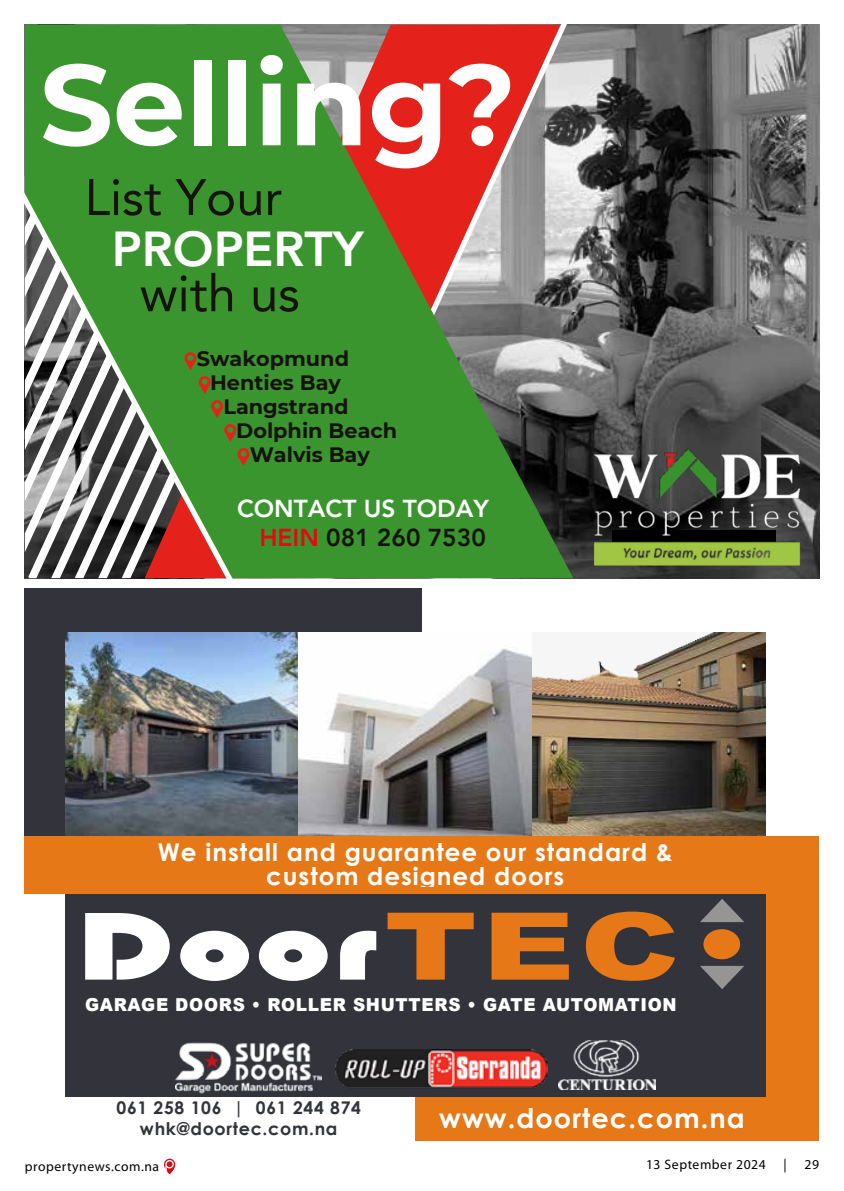
<style>
.page{position:relative;width:844px;height:1191px;background:#fff}
.page>*{position:absolute;margin:0;border:0;box-sizing:border-box;transform-origin:0 0}
.t1{font:700 114.62px "Montserrat";color:#fff}
.t2{font:900 93.45px "Blippo BT";color:#fff;scale:1.37 1}
.t3{font:50.75px "Avenir LT Pro";color:#16130e}
.t4{font:800 49px "Avenir LT Pro";color:#fff}
.t5{font:700 27.12px "Century Gothic";letter-spacing:.04em;color:#fff}
.t6{font:700 24.5px/24.5px "Century Gothic";letter-spacing:.04em;color:#fff;text-align:center}
.t7{font:800 24.5px/29.2px "Avenir LT Pro";color:#fff;text-align:right}
.t8{font:700 20.82px "Montserrat";color:#16130e}
.t9{font:900 17.85px "Arial";letter-spacing:.04em;color:#fff;scale:.95 1}
.t10{font:700 17.5px/21px "Century Gothic";letter-spacing:.04em;color:#32333b;text-align:center}
.t11{font:13.65px "Myriad Pro";letter-spacing:.04em;color:#000}
.s1{color:#e30a13}
.s2{color:#16130e}
.s3{font-family:"Arial";color:#e67817}
</style>
<div class="page">
<svg style="left:164px;top:1158px;width:11px;height:15px"></svg>
<img style="left:573px;top:25px;width:246px;height:553px">
<svg style="left:573px;top:25px;width:7px;height:413px;background:#999"></svg>
<svg style="left:25px;top:25px;width:548px;height:553px;background:#6a8041"></svg>
<img style="left:586px;top:448px;width:222px;height:119px">
<svg style="left:25px;top:166px;width:246px;height:412px;background:#608f50"></svg>
<div style="left:415px;top:893px;width:404px;height:248px;background:#e67817"></div>
<div style="left:25px;top:588px;width:397px;height:248px;background:#32333b"></div>
<div style="left:65px;top:893px;width:700px;height:203px;background:#32333b"></div>
<img style="left:65px;top:632px;width:233px;height:204px">
<svg style="left:298px;top:632px;width:234px;height:204px;background:#b1b0b0"></svg>
<img style="left:532px;top:632px;width:233px;height:204px">
<div style="left:25px;top:836px;width:794px;height:57px;background:#e67817"></div>
<div style="left:703px;top:929px;width:37px;height:30px;background:#e67817;border-radius:50%"></div>
<svg style="left:700px;top:899px;width:44px;height:23px"></svg>
<svg style="left:700px;top:965px;width:44px;height:24px"></svg>
<img style="left:175px;top:1042px;width:147px;height:52px">
<img style="left:335px;top:1049px;width:212px;height:39px">
<img style="left:558px;top:1040px;width:97px;height:50px">
<h1 class="t1" style="left:40px;top:22px;width:477px">Selling?</h1>
<h3 class="t3" style="left:84px;top:166px;width:199px">List Your</h3>
<h3 class="t4" style="left:112px;top:220px;width:253px">PROPERTY</h3>
<h3 class="t3" style="left:140px;top:262px;width:161px">with us</h3>
<p class="t8" style="left:197px;top:344px;width:154px">Swakopmund</p>
<p class="t8" style="left:210px;top:368px;width:132px">Henties Bay</p>
<p class="t8" style="left:223px;top:392px;width:127px">Langstrand</p>
<p class="t8" style="left:236px;top:416px;width:162px">Dolphin Beach</p>
<p class="t8" style="left:250px;top:440px;width:122px">Walvis Bay</p>
<p class="t7" style="left:237px;top:494px;width:253px">CONTACT US TODAY<br><span class="s1">HEIN</span> <span class="s2">081 260 7530</span></p>
<p class="t6" style="left:158px;top:838px;width:516px">We install and guarantee our standard &amp; custom designed doors</p>
<h2 class="t2" style="left:79px;top:889px;width:440px">Door<span class="s3">TEC</span></h2>
<p class="t9" style="left:85px;top:991px;width:624px">GARAGE DOORS • ROLLER SHUTTERS • GATE AUTOMATION</p>
<p class="t10" style="left:116px;top:1096px;width:246px">061 258 106 | 061 244 874 whk@doortec.com.na</p>
<p class="t5" style="left:439px;top:1097px;width:307px">www.doortec.com.na</p>
<p class="t11" style="left:25px;top:1158px;width:136px">propertynews.com.na</p>
<p class="t11" style="left:646px;top:1156px;width:121px">13 September 2024</p>
<p class="t11" style="left:783px;top:1156px;width:5px">|</p>
<p class="t11" style="left:804px;top:1156px;width:16px">29</p>
</div>
